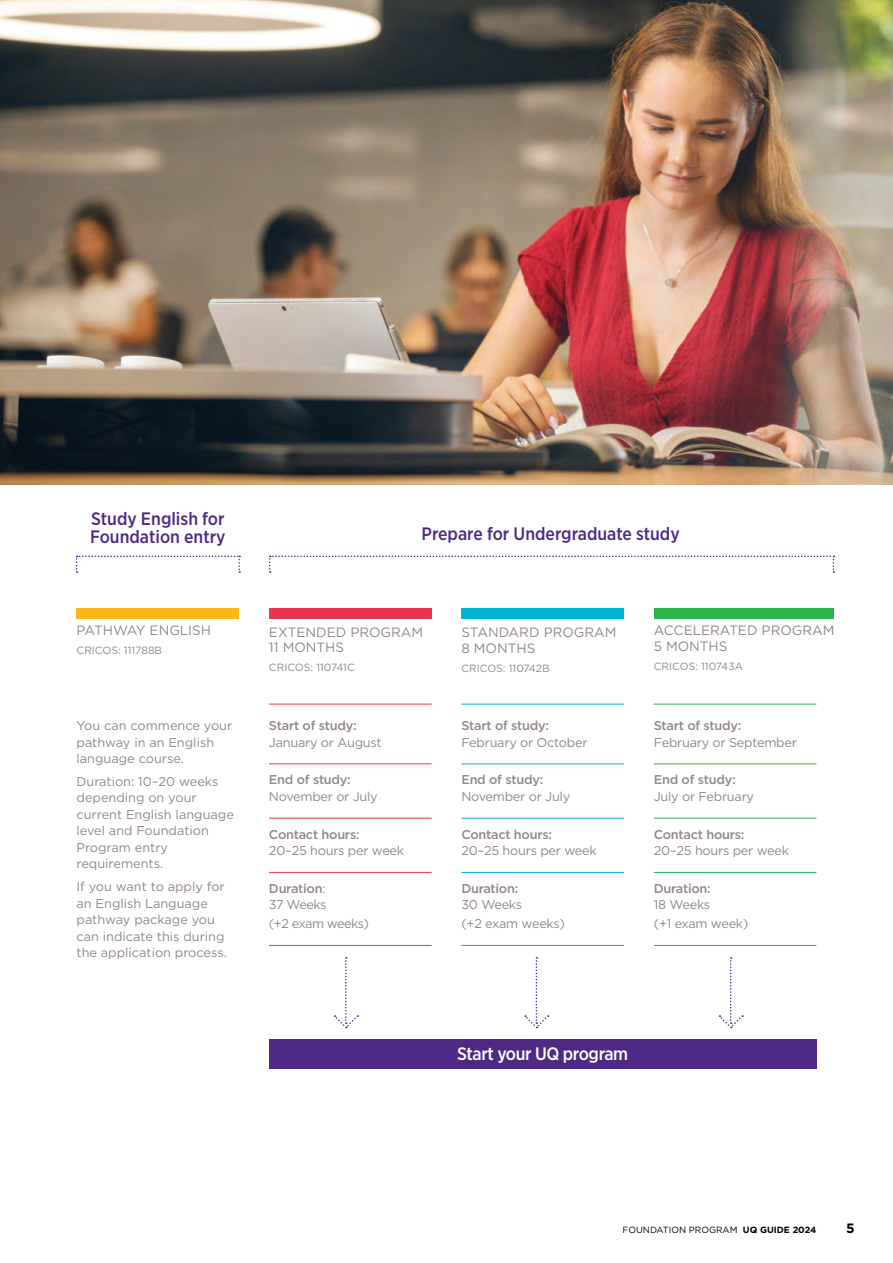
<style>
.page{position:relative;width:893px;height:1263px;background:#fff}
.page>*{position:absolute;margin:0;border:0;box-sizing:border-box;transform-origin:0 0}
.t1{font:500 18px/18px "Gotham Narrow";color:#4f2a84}
.t2{font:500 18px "Gotham Narrow";letter-spacing:-.02em;color:#fff}
.t3{font:13.5px/15.8px "Gotham";color:#938884}
.t4{font:700 13.5px "Gotham";color:#000}
.t5{font:12.75px/16.5px "Gotham";letter-spacing:-.015em;color:#938884}
.t6{font:500 12.75px/16.5px "Gotham";letter-spacing:-.02em;color:#938884}
.t7{font:12.75px "Gotham";letter-spacing:-.045em;color:#938884}
.t8{font:10.5px "Gotham";color:#938884}
.t9{font:9px "Gotham";color:#000}
.s1{font-weight:400}
.s2{font-weight:700}
</style>
<div class="page">
<img style="left:0;top:0;width:893px;height:485px">
<div style="left:77px;top:608px;width:162px;height:11px;background:#fdb71a"></div>
<div style="left:269px;top:608px;width:163px;height:11px;background:#ee3350"></div>
<div style="left:461px;top:608px;width:163px;height:11px;background:#00b5d1"></div>
<div style="left:654px;top:608px;width:179px;height:11px;background:#2cb34a"></div>
<hr style="left:269px;top:704px;width:163px;height:1px;background:#ee3350">
<hr style="left:269px;top:763px;width:163px;height:1px;background:#ee3350">
<hr style="left:269px;top:818px;width:163px;height:1px;background:#ee3350">
<hr style="left:269px;top:872px;width:163px;height:1px;background:#ee3350">
<hr style="left:269px;top:945px;width:163px;height:1px;background:#ee3350">
<hr style="left:461px;top:704px;width:163px;height:1px;background:#00b5d1">
<hr style="left:461px;top:763px;width:163px;height:1px;background:#00b5d1">
<hr style="left:461px;top:818px;width:163px;height:1px;background:#00b5d1">
<hr style="left:461px;top:872px;width:163px;height:1px;background:#00b5d1">
<hr style="left:461px;top:945px;width:163px;height:1px;background:#00b5d1">
<hr style="left:654px;top:704px;width:162px;height:1px;background:#2cb34a">
<hr style="left:654px;top:763px;width:162px;height:1px;background:#2cb34a">
<hr style="left:654px;top:818px;width:162px;height:1px;background:#2cb34a">
<hr style="left:654px;top:872px;width:162px;height:1px;background:#2cb34a">
<hr style="left:654px;top:945px;width:162px;height:1px;background:#2cb34a">
<svg style="left:76px;top:556px;width:164px;height:17px"></svg>
<svg style="left:269px;top:556px;width:565px;height:17px"></svg>
<div style="left:269px;top:1039px;width:547px;height:29px;background:#4f2a84"></div>
<svg style="left:334px;top:957px;width:24px;height:71px"></svg>
<svg style="left:524px;top:957px;width:25px;height:71px"></svg>
<svg style="left:718px;top:957px;width:25px;height:71px"></svg>
<h1 class="t1" style="left:90px;top:509px;width:137px">Study English for<br>Foundation entry</h1>
<p class="t3" style="left:77px;top:622px;width:136px">PATHWAY ENGLISH</p>
<p class="t8" style="left:77px;top:644px;width:87px">CRICOS: 111788B</p>
<p class="t5" style="left:77px;top:717px;width:157px">You can commence your pathway in an English language course.</p>
<p class="t5" style="left:77px;top:773px;width:159px">Duration: 10–20 weeks depending on your current English language level and Foundation<br>Program entry requirements.</p>
<p class="t5" style="left:77px;top:878px;width:152px">If you want to apply for an English Language pathway package you can indicate this during the application process.</p>
<h1 class="t1" style="left:422px;top:524px;width:260px">Prepare for Undergraduate study</h1>
<p class="t3" style="left:269px;top:624px;width:156px;line-height:15px">EXTENDED PROGRAM<br>11 MONTHS</p>
<p class="t8" style="left:269px;top:661px;width:87px">CRICOS: 110741C</p>
<p class="t6" style="left:269px;top:717px;width:89px">Start of study:</p>
<p class="t5" style="left:269px;top:733px;width:114px">January or August</p>
<p class="t6" style="left:269px;top:771px;width:83px">End of study:</p>
<p class="t5" style="left:269px;top:788px;width:110px">November or July</p>
<p class="t6" style="left:269px;top:826px;width:92px">Contact hours:</p>
<p class="t5" style="left:269px;top:842px;width:137px">20–25 hours per week</p>
<p class="t6" style="left:269px;top:880px;width:59px">Duration<span class="s1">:<br>37 Weeks</span></p>
<p class="t7" style="left:269px;top:915px;width:101px">(+2 exam weeks)</p>
<p class="t3" style="left:461px;top:624px;width:157px">STANDARD PROGRAM<br>8 MONTHS</p>
<p class="t8" style="left:461px;top:662px;width:90px">CRICOS: 110742B</p>
<p class="t6" style="left:461px;top:717px;width:89px">Start of study:</p>
<p class="t5" style="left:461px;top:733px;width:128px">February or October</p>
<p class="t6" style="left:461px;top:771px;width:83px">End of study:</p>
<p class="t5" style="left:461px;top:788px;width:110px">November or July</p>
<p class="t6" style="left:461px;top:826px;width:92px">Contact hours:</p>
<p class="t5" style="left:461px;top:842px;width:137px">20–25 hours per week</p>
<p class="t6" style="left:461px;top:880px;width:58px">Duration:</p>
<p class="t5" style="left:461px;top:895px;width:105px;line-height:18.8px">30 Weeks<br>(+2 exam weeks)</p>
<p class="t3" style="left:654px;top:622px;width:182px">ACCELERATED PROGRAM<br>5 MONTHS</p>
<p class="t8" style="left:654px;top:659px;width:91px">CRICOS: 110743A</p>
<p class="t6" style="left:654px;top:717px;width:89px">Start of study:</p>
<p class="t5" style="left:654px;top:733px;width:145px">February or September</p>
<p class="t6" style="left:654px;top:771px;width:83px">End of study:</p>
<p class="t5" style="left:654px;top:788px;width:102px">July or February</p>
<p class="t6" style="left:654px;top:826px;width:92px">Contact hours:</p>
<p class="t5" style="left:654px;top:842px;width:137px">20–25 hours per week</p>
<p class="t6" style="left:654px;top:880px;width:58px">Duration:</p>
<p class="t5" style="left:654px;top:895px;width:96px;line-height:18.8px">18 Weeks<br>(+1 exam week)</p>
<h1 class="t2" style="left:457px;top:1042px;width:173px">Start your UQ program</h1>
<p class="t9" style="left:623px;top:1224px;width:195px">FOUNDATION PROGRAM <span class="s2">UQ GUIDE 2024</span></p>
<p class="t4" style="left:846px;top:1219px;width:10px">5</p>
</div>
